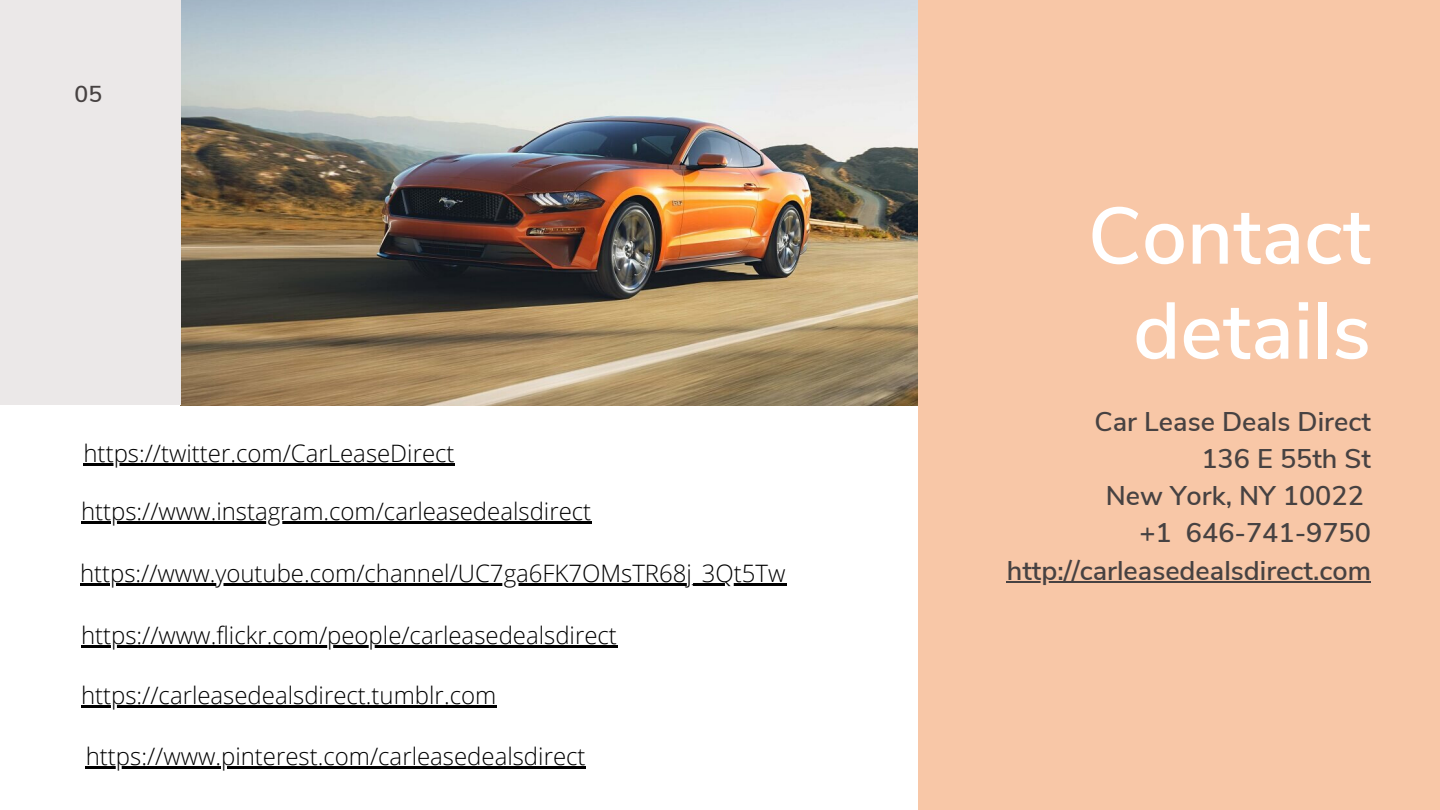
<style>
.page{position:relative;width:1440px;height:810px;background:#f8c7a7}
.page>*{position:absolute;margin:0;border:0;box-sizing:border-box;transform-origin:0 0}
.t1{font:600 80px/95px "Nunito Sans";color:#fff;text-align:center}
.t2{font:600 27px/37.1px "Nunito Sans";color:#474242;text-align:right}
.t3{font:300 24px "Open Sans";color:#000}
.t4{font:600 23px "Nunito Sans";color:#474242}
</style>
<div class="page">
<div style="left:0;top:405px;width:917px;height:405px;background:#fff"></div>
<img style="left:181px;top:0;width:736px;height:405px">
<div style="left:0;top:0;width:181px;height:405px;background:#ebe8e8"></div>
<hr style="left:1007px;top:581px;width:364px;height:1px;background:#474242">
<hr style="left:84px;top:464px;width:371px;height:2px;background:#000">
<hr style="left:81px;top:521px;width:511px;height:3px;background:#000">
<hr style="left:80px;top:584px;width:706px;height:2px;background:#000">
<hr style="left:81px;top:646px;width:537px;height:2px;background:#000">
<hr style="left:81px;top:706px;width:416px;height:2px;background:#000">
<hr style="left:86px;top:766px;width:500px;height:2px;background:#000">
<p class="t4" style="left:75px;top:79px;width:29px">05</p>
<p class="t3" style="left:84px;top:436px;width:373px">https://twitter.com/CarLeaseDirect</p>
<p class="t3" style="left:81px;top:494px;width:512px">https://www.instagram.com/carleasedealsdirect</p>
<p class="t3" style="left:80px;top:556px;width:707px">https://www.youtube.com/channel/UC7ga6FK7OMsTR68j_3Qt5Tw</p>
<p class="t3" style="left:81px;top:618px;width:537px">https://www.flickr.com/people/carleasedealsdirect</p>
<p class="t3" style="left:81px;top:679px;width:417px">https://carleasedealsdirect.tumblr.com</p>
<p class="t3" style="left:86px;top:739px;width:501px">https://www.pinterest.com/carleasedealsdirect</p>
<h1 class="t1" style="left:1088px;top:190px;width:285px">Contact details</h1>
<p class="t2" style="left:1007px;top:404px;width:366px">Car Lease Deals Direct<br>136 E 55th St<br>New York, NY 10022<br>+1 646-741-9750 http://carleasedealsdirect.com</p>
</div>
